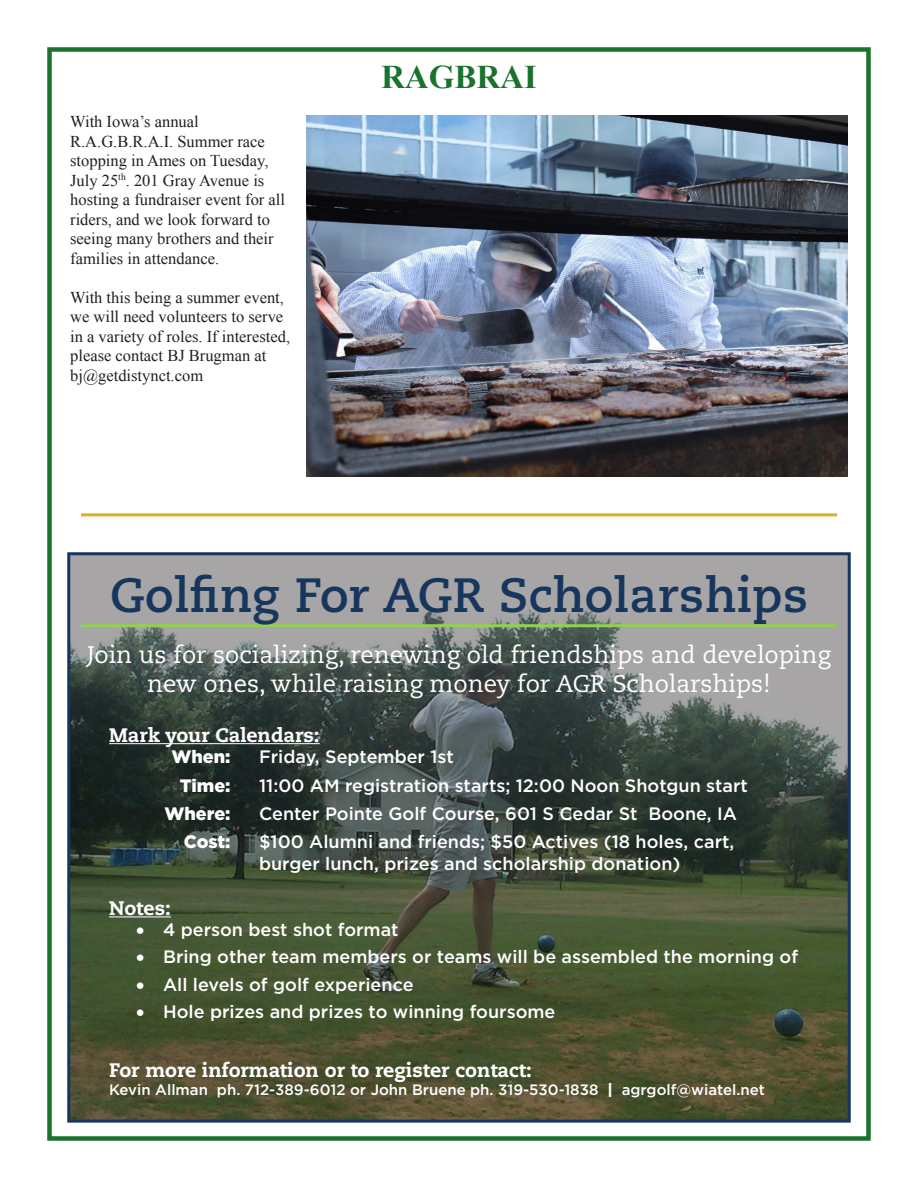
<style>
.page{position:relative;width:918px;height:1188px;background:#fff}
.page>*{position:absolute;margin:0;border:0;box-sizing:border-box;transform-origin:0 0}
.t1{font:700 48px "Caecilia LT Pro 75";letter-spacing:.01em;color:#17365d}
.t2{font:700 33px "Times New Roman";color:#1a722d}
.t3{font:24px/28.8px "Caecilia LT Pro 55 Roman";color:#fff;text-align:center}
.t4{font:800 19.5px "Caecilia LT Pro 85";color:#fff}
.t5{font:500 18px "Gotham";color:#fff}
.t6{font:900 18px "Gotham";color:#fff}
.Body{font:16.5px/19.5px "Times New Roman";color:#231f20}
.t7{font:500 15px "Gotham";color:#fff}
.s1{font-weight:900}
</style>
<div class="page">
<div style="left:47px;top:47px;width:824px;height:1094px;border:4px solid #1a722d"></div>
<svg style="left:71px;top:556px;width:776px;height:563px;background:#555d4c"></svg>
<hr style="left:81px;top:513px;width:756px;height:3px;background:#dbaf26">
<hr style="left:81px;top:624px;width:756px;height:3px;background:#92d050">
<img style="left:306px;top:116px;width:542px;height:361px">
<hr style="left:109px;top:743px;width:211px;height:1px;background:#fff">
<hr style="left:109px;top:916px;width:62px;height:1px;background:#fff">
<div style="left:67px;top:552px;width:784px;height:571px;border:3px solid #17365d"></div>
<p class="Body" style="left:70px;top:112px;width:216px">With Iowa’s annual<br>R.A.G.B.R.A.I. Summer race stopping in Ames on Tuesday,<br>July 25<sup>th</sup>. 201 Gray Avenue is hosting a fundraiser event for all riders, and we look forward to seeing many brothers and their families in attendance.</p>
<p class="Body" style="left:70px;top:287px;width:221px">With this being a summer event, we will need volunteers to serve in a variety of roles. If interested, please contact BJ Brugman at bj@getdistynct.com</p>
<p class="t2" style="left:381px;top:55px;width:157px">RAGBRAI</p>
<p class="t1" style="left:110px;top:562px;width:699px">Golfing For AGR Scholarships</p>
<p class="t3" style="left:87px;top:640px;width:745px">Join us for socializing, renewing old friendships and developing new ones, while raising money for AGR Scholarships!</p>
<p class="t4" style="left:109px;top:721px;width:212px">Mark your Calendars:</p>
<p class="t6" style="left:171px;top:747px;width:61px">When:</p>
<p class="t5" style="left:259px;top:747px;width:196px">Friday, September 1st</p>
<p class="t6" style="left:180px;top:775px;width:52px">Time:</p>
<p class="t5" style="left:259px;top:775px;width:490px">11:00 AM registration starts; 12:00 Noon Shotgun start</p>
<p class="t6" style="left:164px;top:803px;width:68px">Where:</p>
<p class="t5" style="left:259px;top:803px;width:480px">Center Pointe Golf Course, 601 S Cedar St Boone, IA</p>
<p class="t6" style="left:184px;top:832px;width:48px">Cost:</p>
<p class="t5" style="left:259px;top:832px;width:477px">$100 Alumni and friends; $50 Actives (18 holes, cart,</p>
<p class="t5" style="left:259px;top:853px;width:423px">burger lunch, prizes and scholarship donation)</p>
<p class="t4" style="left:109px;top:895px;width:63px">Notes:</p>
<p class="t5" style="left:136px;top:919px;width:264px">• 4 person best shot format</p>
<p class="t5" style="left:136px;top:947px;width:664px">• Bring other team members or teams will be assembled the morning of</p>
<p class="t5" style="left:136px;top:974px;width:279px">• All levels of golf experience</p>
<p class="t5" style="left:136px;top:1001px;width:421px">• Hole prizes and prizes to winning foursome</p>
<p class="t4" style="left:109px;top:1056px;width:424px">For more information or to register contact:</p>
<p class="t7" style="left:109px;top:1081px;width:657px">Kevin Allman ph. 712-389-6012 or John Bruene ph. 319-530-1838 <span class="s1">|</span> agrgolf@wiatel.net</p>
</div>
